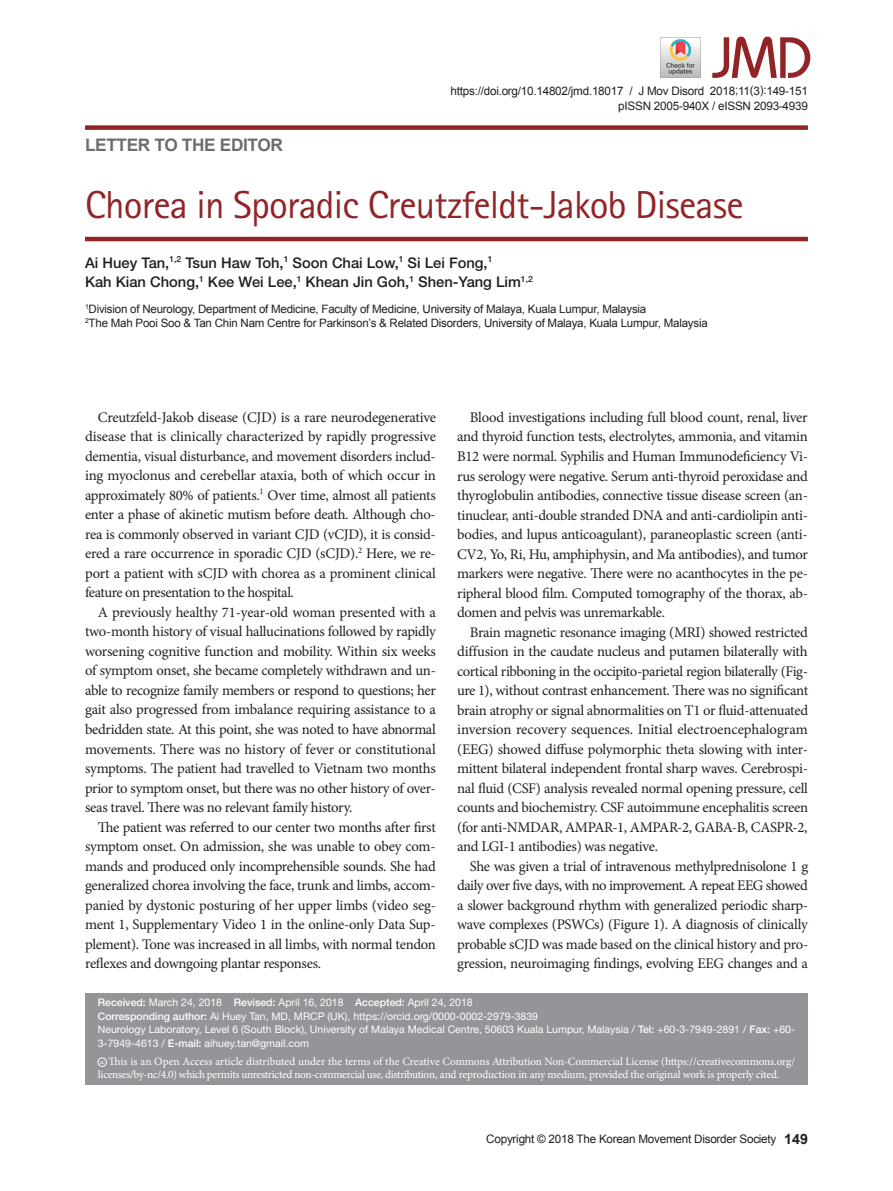
<style>
.page{position:relative;width:893px;height:1191px;background:#fff}
.page>*{position:absolute;margin:0;border:0;box-sizing:border-box;transform-origin:0 0}
.t1{font:500 57.9px "Bauhaus Std";color:#912427}
.t2{font:39px "Rotis Sans Serif Std";letter-spacing:-.02em;color:#912427}
.t3{font:700 17.25px "Arial";letter-spacing:-.02em;color:#6c6d70}
.t4{font:14.7px/19.5px "Minion Pro";letter-spacing:-.025em;color:#231f20;text-align:justify}
.t5{font:500 14.7px/19.5px "Helvetica Neue LT Std";color:#231f20}
.t6{font:11.7px/15px "Arial";letter-spacing:-.02em;color:#231f20;text-align:right}
.t7{font:11.55px/14.2px "Arial";letter-spacing:-.02em;color:#231f20}
.t8{font:11.25px/12.8px "Minion Pro";letter-spacing:-.02em;color:#fff}
.t9{font:10.5px/13.5px "Helvetica Neue LT Std";color:#fff}
.s1{font-weight:500}
.s2{font-size:6.75px}
.s3{font-weight:700;font-size:14.25px}
</style>
<div class="page">
<hr style="left:85px;top:237px;width:723px;height:4px;background:#912427">
<div style="left:85px;top:125px;width:723px;height:5px;background:#912427"></div>
<div style="left:85px;top:993px;width:723px;height:91px;background:#939598"></div>
<div style="left:98px;top:1057px;width:9px;height:9px;border:1px solid #fff;border-radius:50%"></div>
<img style="left:660px;top:38px;width:40px;height:40px">
<h1 class="t1" style="left:712px;top:23px;width:101px">JMD</h1>
<p class="t3" style="left:85px;top:133px;width:199px">LETTER TO THE EDITOR</p>
<p class="t6" style="left:450px;top:83px;width:359px">https://doi.org/10.14802/jmd.18017 / J Mov Disord 2018;11(3):149-151 pISSN 2005-940X / eISSN 2093-4939</p>
<h2 class="t2" style="left:85px;top:182px;width:660px">Chorea in Sporadic Creutzfeldt-Jakob Disease</h2>
<p class="t5" style="left:85px;top:253px;width:449px">Ai Huey Tan,<sup>1,2</sup> Tsun Haw Toh,<sup>1</sup> Soon Chai Low,<sup>1</sup> Si Lei Fong,<sup>1<br></sup>Kah Kian Chong,<sup>1</sup> Kee Wei Lee,<sup>1</sup> Khean Jin Goh,<sup>1</sup> Shen-Yang Lim<sup>1,2</sup></p>
<p class="t7" style="left:85px;top:302px;width:624px"><sup>1</sup>Division of Neurology, Department of Medicine, Faculty of Medicine, University of Malaya, Kuala Lumpur, Malaysia<br><sup>2</sup>The Mah Pooi Soo &amp; Tan Chin Nam Centre for Parkinson’s &amp; Related Disorders, University of Malaya, Kuala Lumpur, Malaysia</p>
<p class="t4" style="left:85px;top:407px;width:353px;text-indent:13px">Creutzfeld-Jakob disease (CJD) is a rare neurodegenerative disease that is clinically characterized by rapidly progressive dementia, visual disturbance, and movement disorders includ&shy;ing myoclonus and cerebellar ataxia, both of which occur in approximately 80% of patients.<sup>1</sup> Over time, almost all patients enter a phase of akinetic mutism before death. Although cho&shy;rea is commonly observed in variant CJD (vCJD), it is consid&shy;ered a rare occurrence in sporadic CJD (sCJD).<sup>2</sup> Here, we re&shy;port a patient with sCJD with chorea as a prominent clinical feature on presentation to the hospital.</p>
<p class="t4" style="left:85px;top:602px;width:353px;text-indent:13px">A previously healthy 71-year-old woman presented with a two-month history of visual hallucinations followed by rapidly worsening cognitive function and mobility. Within six weeks of symptom onset, she became completely withdrawn and un&shy;able to recognize family members or respond to questions; her gait also progressed from imbalance requiring assistance to a bedridden state. At this point, she was noted to have abnormal movements. There was no history of fever or constitutional symptoms. The patient had travelled to Vietnam two months prior to symptom onset, but there was no other history of over&shy;seas travel. There was no relevant family history.</p>
<p class="t4" style="left:85px;top:817px;width:353px;text-indent:13px">The patient was referred to our center two months after first symptom onset. On admission, she was unable to obey com&shy;mands and produced only incomprehensible sounds. She had generalized chorea involving the face, trunk and limbs, accom&shy;panied by dystonic posturing of her upper limbs (video seg&shy;ment 1, Supplementary Video 1 in the online-only Data Sup&shy;plement). Tone was increased in all limbs, with normal tendon reflexes and downgoing plantar responses.</p>
<p class="t4" style="left:457px;top:407px;width:352px;text-indent:13px">Blood investigations including full blood count, renal, liver and thyroid function tests, electrolytes, ammonia, and vitamin B12 were normal. Syphilis and Human Immunodeficiency Vi&shy;rus serology were negative. Serum anti-thyroid peroxidase and thyroglobulin antibodies, connective tissue disease screen (an&shy;tinuclear, anti-double stranded DNA and anti-cardiolipin anti&shy;bodies, and lupus anticoagulant), paraneoplastic screen (anti-CV2, Yo, Ri, Hu, amphiphysin, and Ma antibodies), and tumor markers were negative. There were no acanthocytes in the pe&shy;ripheral blood film. Computed tomography of the thorax, ab&shy;domen and pelvis was unremarkable.</p>
<p class="t4" style="left:457px;top:622px;width:352px;text-indent:13px">Brain magnetic resonance imaging (MRI) showed restricted diffusion in the caudate nucleus and putamen bilaterally with cortical ribboning in the occipito-parietal region bilaterally (Fig&shy;ure 1), without contrast enhancement. There was no significant brain atrophy or signal abnormalities on T1 or fluid-attenuated inversion recovery sequences. Initial electroencephalogram (EEG) showed diffuse polymorphic theta slowing with inter&shy;mittent bilateral independent frontal sharp waves. Cerebrospi&shy;nal fluid (CSF) analysis revealed normal opening pressure, cell counts and biochemistry. CSF autoimmune encephalitis screen (for anti-NMDAR, AMPAR-1, AMPAR-2, GABA-B, CASPR-2, and LGI-1 antibodies) was negative.</p>
<p class="t4" style="left:457px;top:856px;width:353px;text-indent:13px">She was given a trial of intravenous methylprednisolone 1 g daily over five days, with no improvement. A repeat EEG showed a slower background rhythm with generalized periodic sharp&shy;wave complexes (PSWCs) (Figure 1). A diagnosis of clinically probable sCJD was made based on the clinical history and pro&shy;gression, neuroimaging findings, evolving EEG changes and a</p>
<p class="t9" style="left:98px;top:995px;width:699px"><span class="s1">Received:</span> March 24, 2018 <span class="s1">Revised:</span> April 16, 2018 <span class="s1">Accepted:</span> April 24, 2018<br><span class="s1">Corresponding author:</span> Ai Huey Tan, MD, MRCP (UK), https://orcid.org/0000-0002-2979-3839<br>Neurology Laboratory, Level 6 (South Block), University of Malaya Medical Centre, 50603 Kuala Lumpur, Malaysia / <span class="s1">Tel:</span> +60-3-7949-2891 / <span class="s1">Fax:</span> +60- 3-7949-4613 / <span class="s1">E-mail:</span> aihuey.tan@gmail.com</p>
<p class="t8" style="left:98px;top:1055px;width:699px"><span class="s2">cc</span> This is an Open Access article distributed under the terms of the Creative Commons Attribution Non-Commercial License (https://creativecommons.org/ licenses/by-nc/4.0) which permits unrestricted non-commercial use, distribution, and reproduction in any medium, provided the original work is properly cited.</p>
<p class="t6" style="left:486px;top:1131px;width:323px">Copyright © 2018 The Korean Movement Disorder Society <span class="s3">149</span></p>
</div>
